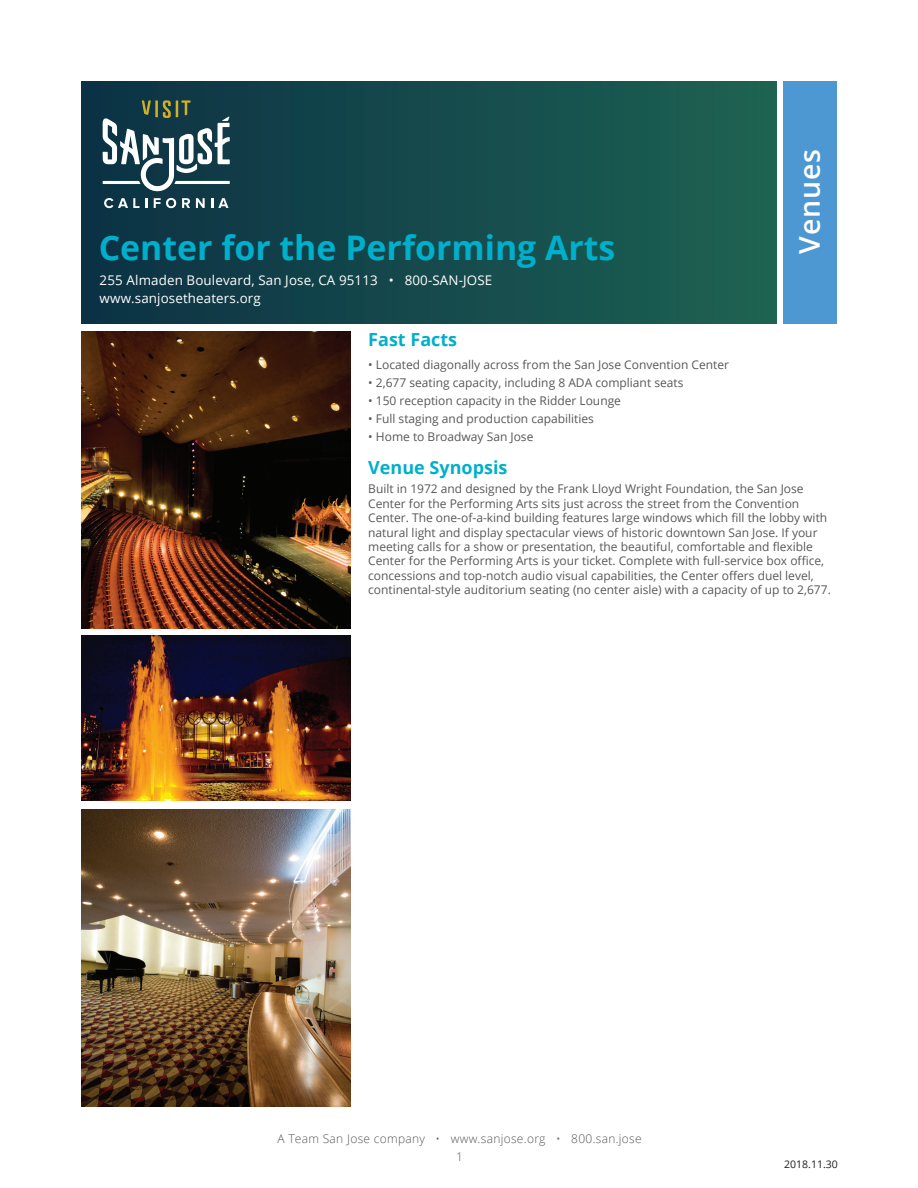
<style>
.page{position:relative;width:918px;height:1188px;background:#fff}
.page>*{position:absolute;margin:0;border:0;box-sizing:border-box;transform-origin:0 0}
.t1{font:700 33.9px "Open Sans";color:#00afcb}
.t2{font:600 28.5px "Open Sans";letter-spacing:.025em;color:#fff}
.head{font:700 18px "Open Sans";color:#00afcb}
.t3{font:13.35px "Open Sans";letter-spacing:.01em;color:#fff}
.body{font:12px/14.4px "Open Sans";color:#57585a}
.bullet{font:12px "Open Sans";color:#57585a}
.t4{font:300 12px/18px "Open Sans";letter-spacing:.025em;color:#57585a;text-align:center}
.t5{font:10.5px "Open Sans";color:#231f20}
</style>
<div class="page">
<div style="left:783px;top:81px;width:54px;height:243px;background:#4d98d2"></div>
<div style="left:81px;top:81px;width:695px;height:243px;background:linear-gradient(to right,#0c3145,#1d6352)"></div>
<img style="left:81px;top:636px;width:270px;height:164px">
<img style="left:81px;top:809px;width:270px;height:297px">
<img style="left:81px;top:331px;width:270px;height:297px">
<svg style="left:104px;top:198px;width:43px;height:10px"></svg>
<svg style="left:154px;top:198px;width:22px;height:10px"></svg>
<svg style="left:182px;top:198px;width:8px;height:10px"></svg>
<svg style="left:196px;top:198px;width:9px;height:10px"></svg>
<svg style="left:211px;top:198px;width:17px;height:10px"></svg>
<svg style="left:103px;top:100px;width:127px;height:92px"></svg>
<p class="t1" style="left:99px;top:224px;width:518px">Center for the Performing Arts</p>
<p class="t3" style="left:100px;top:272px;width:394px">255 Almaden Boulevard, San Jose, CA 95113 • 800-SAN-JOSE</p>
<p class="t3" style="left:100px;top:290px;width:163px">www.sanjosetheaters.org</p>
<p class="t2" style="left:790px;top:254px;width:106px;rotate:-90deg">Venues</p>
<p class="head" style="left:368px;top:326px;width:90px">Fast Facts</p>
<p class="bullet" style="left:368px;top:357px;width:362px">• Located diagonally across from the San Jose Convention Center</p>
<p class="bullet" style="left:368px;top:375px;width:317px">• 2,677 seating capacity, including 8 ADA compliant seats</p>
<p class="bullet" style="left:368px;top:393px;width:254px">• 150 reception capacity in the Ridder Lounge</p>
<p class="bullet" style="left:368px;top:411px;width:227px">• Full staging and production capabilities</p>
<p class="bullet" style="left:368px;top:429px;width:167px">• Home to Broadway San Jose</p>
<p class="head" style="left:368px;top:454px;width:141px">Venue Synopsis</p>
<p class="body" style="left:368px;top:481px;width:464px">Built in 1972 and designed by the Frank Lloyd Wright Foundation, the San Jose Center for the Performing Arts sits just across the street from the Convention Center. The one-of-a-kind building features large windows which fill the lobby with natural light and display spectacular views of historic downtown San Jose. If your meeting calls for a show or presentation, the beautiful, comfortable and flexible Center for the Performing Arts is your ticket. Complete with full-service box office, concessions and top-notch audio visual capabilities, the Center offers duel level, continental-style auditorium seating (no center aisle) with a capacity of up to 2,677.</p>
<p class="t4" style="left:277px;top:1130px;width:366px">A Team San Jose company • www.sanjose.org • 800.san.jose<br>1</p>
<p class="t5" style="left:784px;top:1157px;width:55px">2018.11.30</p>
</div>
